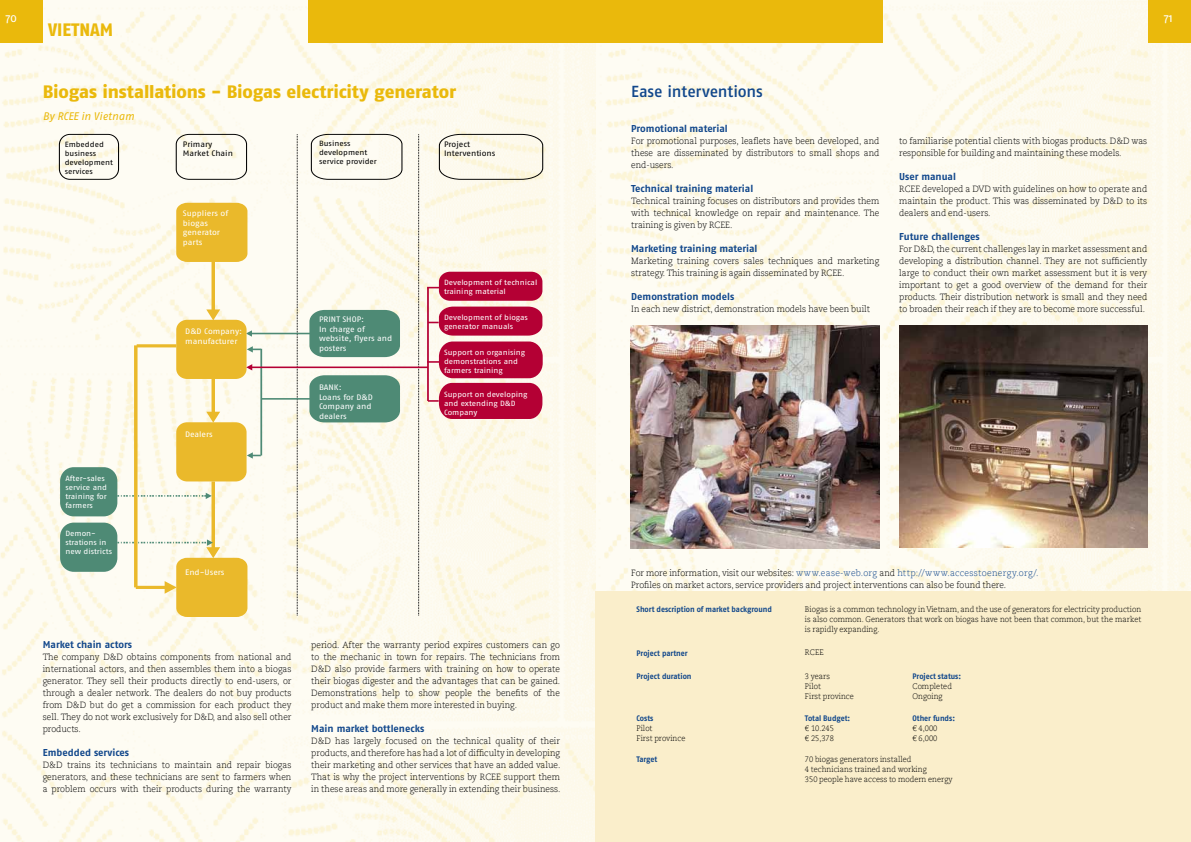
<style>
.page{position:relative;width:1191px;height:842px;background:#fff}
.page>*{position:absolute;margin:0;border:0;box-sizing:border-box;transform-origin:0 0}
.t1{font:800 18px "Fago Pro";letter-spacing:-.01em;color:#eab90c}
.t2{font:800 18px "Fago Pro";letter-spacing:-.01em;color:#eab90c;scale:.94 1}
.t3{font:500 16px "Fago Pro";letter-spacing:-.01em;color:#11478b}
.t4{font:12px "Fago Pro";color:#fff}
.t5{font:italic 11px "Fago Pro";letter-spacing:-.005em;color:#eab90c}
.t6{font:700 10px "Fago Pro";letter-spacing:-.005em;color:#11478b}
.t7{font:300 9px/12px "Caecilia Com 45";color:#000;text-align:justify;scale:.94 1}
.t8{font:300 8px/10px "Caecilia Com 45";color:#000;scale:.94 1}
.t9{font:700 8px "Fago Pro";letter-spacing:-.005em;color:#11478b;scale:.94 1}
.t10{font:7.9px/9.5px "Fago Pro";letter-spacing:-.005em;color:#fff;scale:1.1 1}
.t11{font:7.9px/9.5px "Fago Pro";letter-spacing:-.005em;color:#000;scale:1.1 1}
.t12{font:7.5px/9px "Fago Pro";letter-spacing:-.005em;color:#fff;scale:1.1 1}
.t13{font:7.5px/9px "Fago Pro";color:#000;scale:1.1 1}
.s1{color:#11478b}
</style>
<div class="page">
<img style="left:0;top:0;width:1190px;height:842px">
<div style="left:308px;top:0;width:287px;height:43px;background:#eab90c"></div>
<div style="left:0;top:0;width:43px;height:43px;background:#eab90c"></div>
<div style="left:595px;top:0;width:287px;height:43px;background:#eab90c"></div>
<div style="left:1148px;top:0;width:43px;height:43px;background:#eab90c"></div>
<div style="left:59px;top:134px;width:60px;height:46px;border:1px solid #000;border-radius:10px"></div>
<svg style="left:175px;top:134px;width:72px;height:46px"></svg>
<svg style="left:310px;top:134px;width:93px;height:46px"></svg>
<svg style="left:438px;top:134px;width:105px;height:46px"></svg>
<div style="left:176px;top:203px;width:71px;height:59px;background:#eab92b"></div>
<div style="left:439px;top:272px;width:103px;height:29px;background:#b40034;border-radius:11px"></div>
<svg style="left:297px;top:134px;width:1px;height:482px"></svg>
<svg style="left:418px;top:134px;width:1px;height:482px"></svg>
<hr style="left:212px;top:260px;width:3px;height:51px;background:#eab92b">
<svg style="left:206px;top:309px;width:14px;height:11px"></svg>
<svg style="left:427px;top:287px;width:12px;height:1px"></svg>
<hr style="left:427px;top:288px;width:2px;height:113px;background:#b40034">
<hr style="left:251px;top:333px;width:60px;height:1px;background:#4e8a75">
<svg style="left:246px;top:330px;width:6px;height:7px"></svg>
<div style="left:176px;top:320px;width:70px;height:59px;background:#eab92b;border-radius:10px"></div>
<div style="left:176px;top:422px;width:70px;height:59px;background:#eab92b;border-radius:10px"></div>
<hr style="left:212px;top:481px;width:3px;height:68px;background:#eab92b">
<hr style="left:212px;top:379px;width:3px;height:35px;background:#eab92b">
<svg style="left:206px;top:412px;width:14px;height:11px"></svg>
<div style="left:60px;top:467px;width:57px;height:49px;background:#4e8a75;border-radius:14px"></div>
<svg style="left:117px;top:493px;width:95px;height:6px"></svg>
<div style="left:309px;top:310px;width:91px;height:47px;background:#4e8a75"></div>
<div style="left:309px;top:375px;width:91px;height:47px;background:#4e8a75"></div>
<svg style="left:247px;top:346px;width:14px;height:6px"></svg>
<hr style="left:260px;top:349px;width:2px;height:106px;background:#4e8a75">
<svg style="left:247px;top:452px;width:14px;height:7px"></svg>
<hr style="left:261px;top:398px;width:49px;height:2px;background:#4e8a75">
<svg style="left:427px;top:307px;width:116px;height:112px;background:#c3345b"></svg>
<hr style="left:251px;top:366px;width:177px;height:2px;background:#b40034">
<svg style="left:246px;top:364px;width:6px;height:6px"></svg>
<div style="left:60px;top:523px;width:57px;height:49px;background:#4e8a75;border-radius:14px"></div>
<hr style="left:137px;top:344px;width:39px;height:3px;background:#eab92b">
<hr style="left:134px;top:345px;width:3px;height:242px;background:#eab92b">
<svg style="left:117px;top:539px;width:130px;height:78px"></svg>
<img style="left:631px;top:325px;width:248px;height:223px">
<img style="left:900px;top:325px;width:247px;height:223px">
<div style="left:595px;top:591px;width:596px;height:251px;background:#faeecb"></div>
<h3 class="t4" style="left:5px;top:10px;width:13px">70</h3>
<h3 class="t4" style="left:1163px;top:10px;width:11px">71</h3>
<h1 class="t2" style="left:48px;top:19px;width:71px">VIETNAM</h1>
<h1 class="t1" style="left:43px;top:81px;width:415px">Biogas installations - Biogas electricity generator</h1>
<p class="t5" style="left:43px;top:110px;width:93px">By RCEE in Vietnam</p>
<p class="t13" style="left:65px;top:140px;width:45px">Embedded business development services</p>
<p class="t11" style="left:183px;top:139px;width:47px">Primary<br>Market Chain</p>
<p class="t13" style="left:319px;top:139px;width:54px">Business development service provider</p>
<p class="t11" style="left:444px;top:139px;width:48px">Project<br>Interventions</p>
<p class="t10" style="left:183px;top:209px;width:43px">Suppliers of biogas generator parts</p>
<p class="t12" style="left:65px;top:474px;width:39px">After-sales service and training for farmers</p>
<p class="t12" style="left:65px;top:529px;width:44px">Demon&shy;strations in new districts</p>
<p class="t10" style="left:185px;top:327px;width:53px">D&amp;D Company: manufacturer</p>
<p class="t10" style="left:185px;top:429px;width:27px">Dealers</p>
<p class="t10" style="left:185px;top:567px;width:37px">End-Users</p>
<p class="t10" style="left:319px;top:315px;width:68px">PRINT SHOP:<br>In charge of website, flyers and posters</p>
<p class="t10" style="left:319px;top:383px;width:50px">BANK:<br>Loans for D&amp;D<br>Company and dealers</p>
<p class="t12" style="left:444px;top:278px;width:86px">Development of technical training material</p>
<p class="t12" style="left:444px;top:313px;width:78px">Development of biogas generator manuals</p>
<p class="t12" style="left:444px;top:348px;width:75px">Support on organising demonstrations and farmers training</p>
<p class="t12" style="left:444px;top:389px;width:77px">Support on developing and extending D&amp;D<br>Company</p>
<p class="t6" style="left:43px;top:638px;width:91px">Market chain actors</p>
<p class="t7" style="left:43px;top:651px;width:266px">The company D&amp;D obtains components from national and international actors, and then assembles them into a biogas generator. They sell their products directly to end-users, or through a dealer network. The dealers do not buy products from D&amp;D but do get a commission for each product they sell. They do not work exclusively for D&amp;D, and also sell other products.</p>
<p class="t6" style="left:43px;top:746px;width:88px">Embedded services</p>
<p class="t7" style="left:43px;top:759px;width:266px">D&amp;D trains its technicians to maintain and repair biogas generators, and these technicians are sent to farmers when a problem occurs with their products during the warranty</p>
<p class="t7" style="left:311px;top:639px;width:266px">period. After the warranty period expires customers can go to the mechanic in town for repairs. The technicians from D&amp;D also provide farmers with training on how to operate their biogas digester and the advantages that can be gained.<br>Demonstrations help to show people the benefits of the product and make them more interested in buying.</p>
<p class="t6" style="left:311px;top:722px;width:114px">Main market bottlenecks</p>
<p class="t7" style="left:311px;top:735px;width:266px">D&amp;D has largely focused on the technical quality of their products, and therefore has had a lot of difficulty in developing their marketing and other services that have an added value.<br>That is why the project interventions by RCEE support them in these areas and more generally in extending their business.</p>
<h2 class="t3" style="left:631px;top:82px;width:133px">Ease interventions</h2>
<p class="t6" style="left:631px;top:122px;width:98px">Promotional material</p>
<p class="t7" style="left:631px;top:135px;width:265px">For promotional purposes, leaflets have been developed, and these are disseminated by distributors to small shops and end-users.</p>
<p class="t6" style="left:631px;top:182px;width:124px">Technical training material</p>
<p class="t7" style="left:631px;top:195px;width:265px">Technical training focuses on distributors and provides them with technical knowledge on repair and maintenance. The training is given by RCEE.</p>
<p class="t6" style="left:631px;top:242px;width:128px">Marketing training material</p>
<p class="t7" style="left:631px;top:255px;width:265px">Marketing training covers sales techniques and marketing strategy. This training is again disseminated by RCEE.</p>
<p class="t6" style="left:631px;top:290px;width:105px">Demonstration models</p>
<p class="t7" style="left:631px;top:303px;width:256px">In each new district, demonstration models have been built</p>
<p class="t7" style="left:899px;top:135px;width:265px">to familiarise potential clients with biogas products. D&amp;D was responsible for building and maintaining these models.</p>
<p class="t6" style="left:899px;top:170px;width:58px">User manual</p>
<p class="t7" style="left:899px;top:183px;width:265px">RCEE developed a DVD with guidelines on how to operate and maintain the product. This was disseminated by D&amp;D to its dealers and end-users.</p>
<p class="t6" style="left:899px;top:230px;width:82px">Future challenges</p>
<p class="t7" style="left:899px;top:243px;width:265px">For D&amp;D, the current challenges lay in market assessment and developing a distribution channel. They are not sufficiently large to conduct their own market assessment but it is very important to get a good overview of the demand for their products. Their distribution network is small and they need to broaden their reach if they are to become more successful.</p>
<p class="t7" style="left:631px;top:567px;width:435px">For more information, visit our websites: <span class="s1">www.ease-web.org</span> and <span class="s1">http://www.accesstoenergy.org/.<br></span>Profiles on market actors, service providers and project interventions can also be found there.</p>
<p class="t9" style="left:636px;top:604px;width:145px">Short description of market background</p>
<p class="t8" style="left:805px;top:604px;width:359px;text-align:justify">Biogas is a common technology in Vietnam, and the use of generators for electricity production is also common. Generators that work on biogas have not been that common, but the market is rapidly expanding.</p>
<p class="t9" style="left:636px;top:648px;width:56px">Project partner</p>
<p class="t8" style="left:805px;top:648px;width:21px">RCEE</p>
<p class="t9" style="left:636px;top:672px;width:60px">Project duration</p>
<p class="t8" style="left:805px;top:671px;width:54px">3 years<br>Pilot<br>First province</p>
<p class="t9" style="left:912px;top:672px;width:53px">Project status:</p>
<p class="t8" style="left:912px;top:681px;width:43px">Completed<br>Ongoing</p>
<p class="t9" style="left:636px;top:714px;width:19px">Costs</p>
<p class="t8" style="left:636px;top:723px;width:54px">Pilot<br>First province</p>
<p class="t9" style="left:805px;top:714px;width:50px">Total Budget:</p>
<p class="t8" style="left:805px;top:723px;width:32px">€ 10.245 € 25,378</p>
<p class="t9" style="left:912px;top:714px;width:47px">Other funds:</p>
<p class="t8" style="left:912px;top:723px;width:28px">€ 4,000 € 6,000</p>
<p class="t9" style="left:636px;top:754px;width:24px">Target</p>
<p class="t8" style="left:805px;top:754px;width:158px">70 biogas generators installed<br>4 technicians trained and working<br>350 people have access to modern energy</p>
</div>
